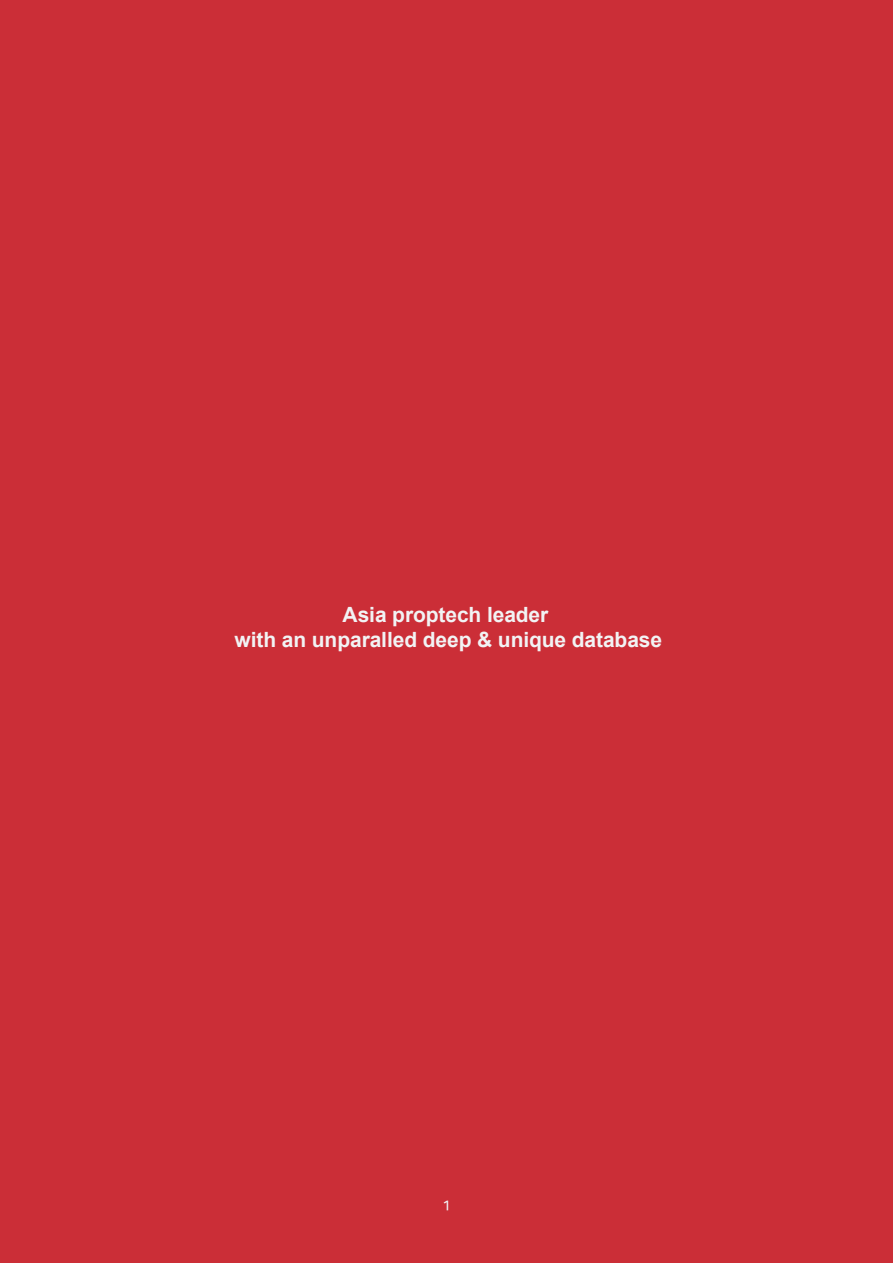
<style>
.page{position:relative;width:893px;height:1263px;background:#cb2e37}
.page>*{position:absolute;margin:0;border:0;box-sizing:border-box;transform-origin:0 0}
.t1{font:700 22.35px "Arial";letter-spacing:-.005em;color:#f2f3f4}
.t2{font:700 21px/25.2px "Arial";letter-spacing:-.005em;color:#f2f3f4;text-align:center}
.t3{font:13.5px "Nanum Square B";color:#f2f3f4}
</style>
<div class="page">
<p class="t2" style="left:235px;top:604px;width:429px">Asia proptech leader<br>with an unparalled deep &amp; unique database</p>
<p class="t1" style="left:355px;top:639px;width:224px">Asia proptech leader</p>
<p class="t3" style="left:442px;top:1200px;width:10px">1</p>
</div>
